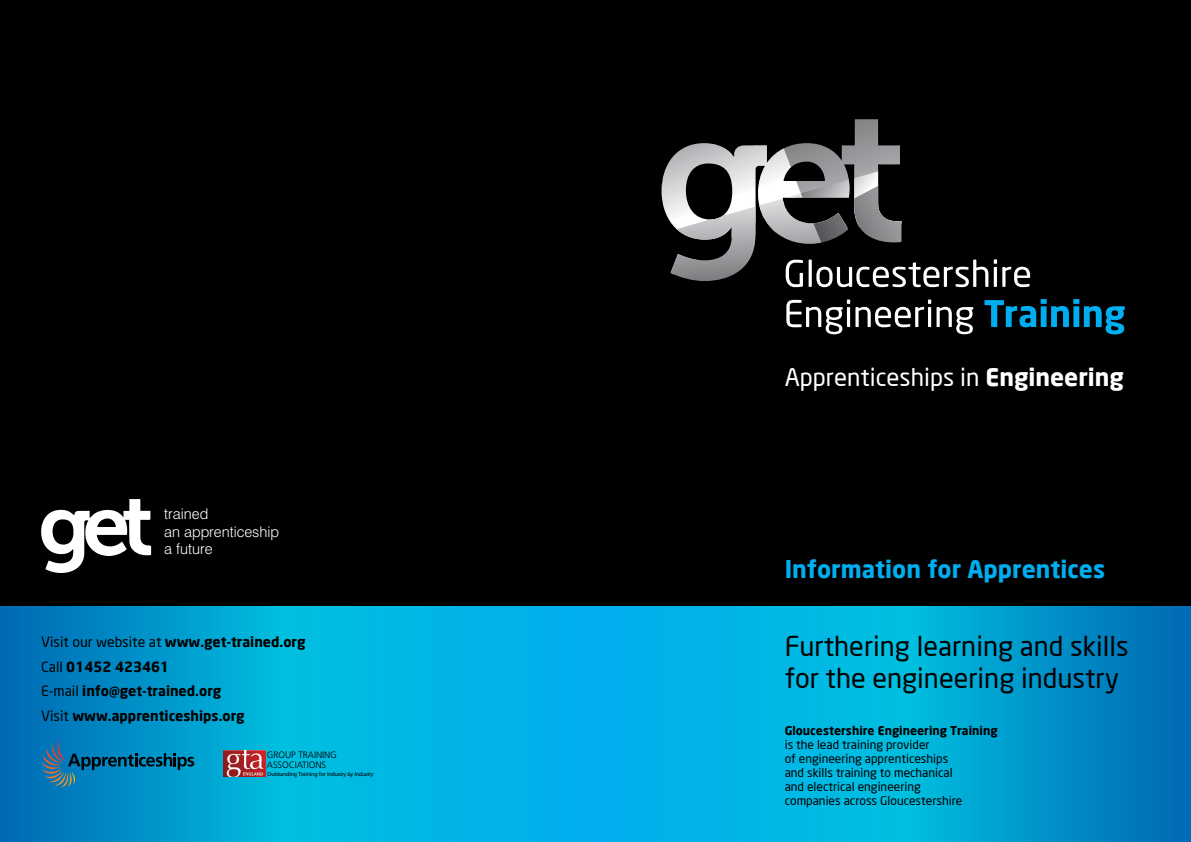
<style>
.page{position:relative;width:1191px;height:842px;background:#fff}
.page>*{position:absolute;margin:0;border:0;box-sizing:border-box;transform-origin:0 0}
.t1{font:27px/32px "Neo Sans";color:#000}
.t2{font:24px "Neo Sans";color:#fff}
.t3{font:700 24px "Neo Sans";color:#00aeef}
.t4{font:300 14.8px/17.8px "Swiss 721 BT";color:#fff}
.t5{font:700 14px/24.5px "Neo Sans";color:#000}
.t6{font:12px/14px "Neo Sans";color:#000}
.t7{font:700 12px "Neo Sans";color:#000}
.t8{font:300 9.3px/10px "Frutiger";letter-spacing:-.01em;color:#000}
.t9{font:5.5px "Frutiger";letter-spacing:-.04em;color:#000}
.s1{font-weight:400}
.s2{font-style:italic}
.s3{font-weight:700}
</style>
<div class="page">
<svg style="left:596px;top:605px;width:595px;height:237px;background:#00a6d9"></svg>
<svg style="left:0;top:605px;width:596px;height:237px;background:#00a5d8"></svg>
<div style="left:0;top:0;width:1191px;height:605px;background:#000"></div>
<svg style="left:786px;top:300px;width:187px;height:34px"></svg>
<svg style="left:984px;top:299px;width:140px;height:35px"></svg>
<svg style="left:661px;top:119px;width:369px;height:168px"></svg>
<svg style="left:41px;top:499px;width:110px;height:74px"></svg>
<svg style="left:41px;top:740px;width:153px;height:47px;background:#087aaa"></svg>
<img style="left:223px;top:750px;width:42px;height:26px">
<p class="t4" style="left:164px;top:505px;width:116px">trained<br>an apprenticeship a future</p>
<p class="t5" style="left:41px;top:629px;width:266px"><span class="s1">Visit our website at</span> www.get-trained.org<br><span class="s1">Call</span> 01452 423461<br><span class="s1">E-mail</span> info@get-trained.org<br><span class="s1">Visit</span> www.apprenticeships.org</p>
<p class="t8" style="left:267px;top:750px;width:71px">GROUP TRAINING<br>ASSOCIATIONS</p>
<p class="t9" style="left:267px;top:771px;width:108px">Outstanding Training for Industry <span class="s2">by Industry</span></p>
<h2 class="t2" style="left:784px;top:363px;width:341px">Apprenticeships in <span class="s3">Engineering</span></h2>
<h2 class="t3" style="left:784px;top:554px;width:322px">Information for Apprentices</h2>
<h1 class="t1" style="left:784px;top:630px;width:345px">Furthering learning and skills for the engineering industry</h1>
<p class="t7" style="left:784px;top:722px;width:214px">Gloucestershire Engineering Training</p>
<p class="t6" style="left:784px;top:737px;width:179px">is the lead training provider<br>of engineering apprenticeships and skills training to mechanical and electrical engineering companies across Gloucestershire</p>
</div>
